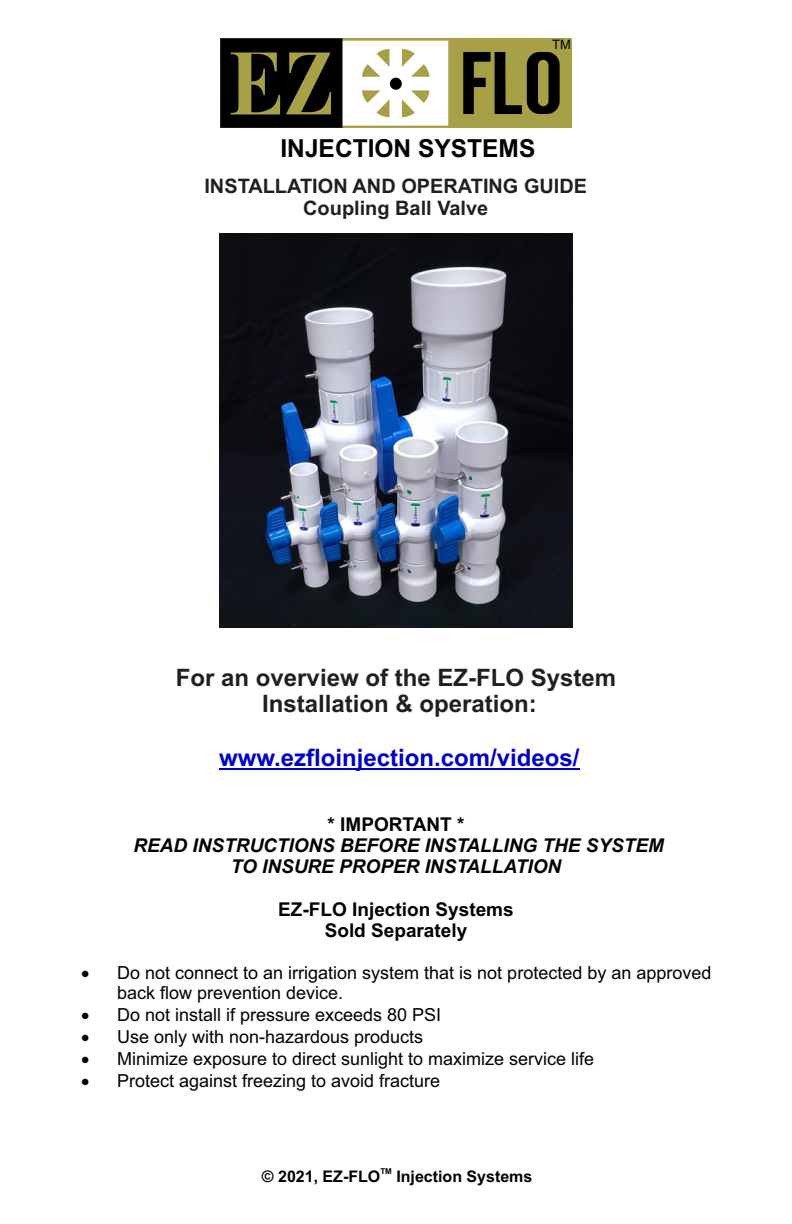
<style>
.page{position:relative;width:792px;height:1224px;background:#fff}
.page>*{position:absolute;margin:0;border:0;box-sizing:border-box;transform-origin:0 0}
.t1{font:700 24.8px "Arial";color:#000}
.t2{font:700 24px/26.8px "Arial";color:#231f20;text-align:center}
.t3{font:700 24px "Arial";color:#0000c4}
.t4{font:700 20px/22.2px "Arial";color:#231f20;text-align:center}
.t5{font:italic 700 19px/21.2px "Arial";color:#000;text-align:center}
.t6{font:700 19px/21.2px "Arial";color:#000;text-align:center}
.t7{font:18px/20.2px "Arial";color:#000}
.t8{font:700 16px "Arial";color:#000}
.t9{font:13px "Arial";color:#000}
.t10{font:700 8px "Arial";color:#000}
</style>
<div class="page">
<hr style="left:219px;top:768px;width:361px;height:1px;background:#0000c4">
<div style="left:220px;top:38px;width:352px;height:90px;background:#a7a047"></div>
<svg style="left:220px;top:38px;width:228px;height:90px"></svg>
<svg style="left:463px;top:52px;width:97px;height:62px"></svg>
<img style="left:219px;top:233px;width:354px;height:395px">
<p class="t9" style="left:552px;top:40px;width:20px">TM</p>
<h1 class="t1" style="left:280px;top:139px;width:256px">INJECTION SYSTEMS</h1>
<p class="t4" style="left:204px;top:176px;width:384px">INSTALLATION AND OPERATING GUIDE<br>Coupling Ball Valve</p>
<h2 class="t2" style="left:176px;top:666px;width:442px">For an overview of the EZ-FLO System<br>Installation &amp; operation:</h2>
<h2 class="t3" style="left:219px;top:748px;width:362px">www.ezfloinjection.com/videos/</h2>
<p class="t6" style="left:328px;top:815px;width:138px">* IMPORTANT *</p>
<p class="t5" style="left:133px;top:836px;width:532px">READ INSTRUCTIONS BEFORE INSTALLING THE SYSTEM<br>TO INSURE PROPER INSTALLATION</p>
<p class="t6" style="left:278px;top:900px;width:237px">EZ-FLO Injection Systems<br>Sold Separately</p>
<p class="t7" style="left:117px;top:964px;width:596px;text-indent:-36px">• Do not connect to an irrigation system that is not protected by an approved back flow prevention device.</p>
<p class="t7" style="left:81px;top:1006px;width:362px">• Do not install if pressure exceeds 80 PSI</p>
<p class="t7" style="left:81px;top:1029px;width:344px">• Use only with non-hazardous products</p>
<p class="t7" style="left:81px;top:1051px;width:515px">• Minimize exposure to direct sunlight to maximize service life</p>
<p class="t7" style="left:81px;top:1073px;width:361px">• Protect against freezing to avoid fracture</p>
<p class="t10" style="left:380px;top:1169px;width:13px">TM</p>
<p class="t8" style="left:262px;top:1171px;width:272px">© 2021, EZ-FLO Injection Systems</p>
</div>
